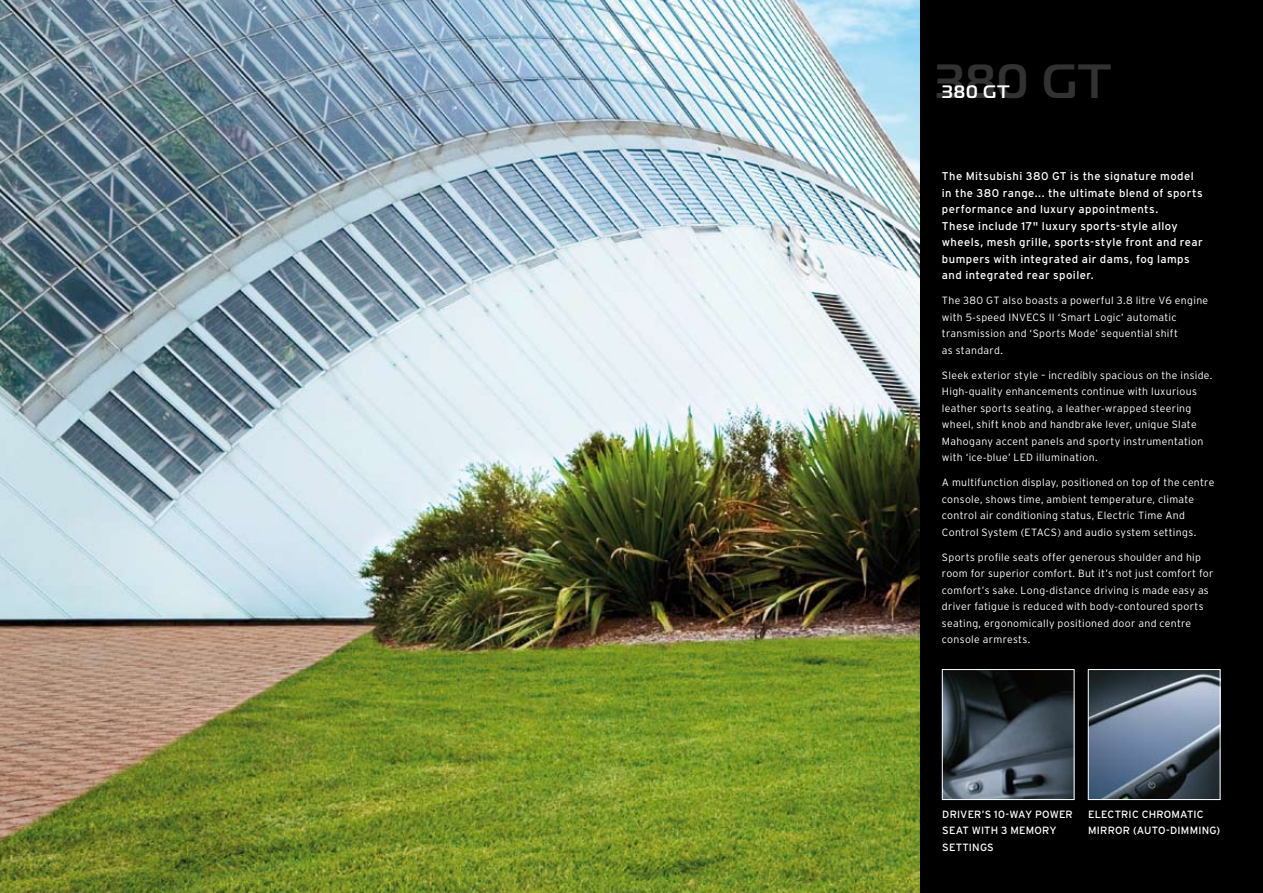
<style>
.page{position:relative;width:1263px;height:893px;background:#fff}
.page>*{position:absolute;margin:0;border:0;box-sizing:border-box;transform-origin:0 0}
.t1{font:700 48px "Magistral A";color:#fff}
.t2{font:700 18px "Magistral A";color:#fff}
.t3{font:11.25px/16.5px "Interstate";letter-spacing:.035em;color:#fff}
.t4{font:300 10.5px/16.5px "Interstate";letter-spacing:.03em;color:#fff}
.t5{font:10.5px/16.5px "Interstate";letter-spacing:.015em;color:#fff;text-align:center}
</style>
<div class="page">
<img style="left:0;top:0;width:921px;height:893px">
<div style="left:921px;top:0;width:342px;height:893px;background:#000"></div>
<img style="left:1090px;top:671px;width:128px;height:127px">
<div style="left:1088px;top:669px;width:132px;height:131px;border:1px solid #fff"></div>
<img style="left:944px;top:671px;width:128px;height:127px">
<div style="left:942px;top:669px;width:132px;height:131px;border:1px solid #fff"></div>
<h1 class="t1" style="left:934px;top:51px;width:178px">380 GT</h1>
<p class="t2" style="left:942px;top:80px;width:69px">380 GT</p>
<p class="t3" style="left:942px;top:168px;width:263px">The M itsubishi 380 GT is the signature model in the 380 range... the ultimate blend of sports performance and luxury appointments.<br>These include 17" luxury sports-style alloy wheels, mesh grille, sports-style front and rear bumpers with integrated air dams, fog lamps and integrated rear spoiler.</p>
<p class="t4" style="left:942px;top:292px;width:268px">The 380 GT also boasts a powerful 3.8 litre V6 engine with 5-speed INVECS II ‘Smart Logic’ automatic transmission and ‘Sports Mode’ sequential shift<br>as standard.</p>
<p class="t4" style="left:942px;top:367px;width:272px">Sleek exterior style – incredibly spacious on the inside.<br>High-quality enhancements continue with luxurious leather sports seating, a leather-wrapped steering wheel, shift knob and handbrake lever, unique Slate Mahogany accent panels and sporty instrumentation with ‘ice-blue’ LED illumination.</p>
<p class="t4" style="left:942px;top:474px;width:274px">A multifunction display, positioned on top of the centre console, shows time, ambient temperature, climate control air conditioning status, Electric Time And Control System (ETACS) and audio system settings.</p>
<p class="t4" style="left:942px;top:549px;width:273px">Sports profile seats offer generous shoulder and hip room for superior comfort. But it’s not just comfort for comfort’s sake. Long-distance driving is made easy as driver fatigue is reduced with body-contoured sports seating, ergonomically positioned door and centre console armrests.</p>
<p class="t5" style="left:942px;top:806px;width:109px">DRIVER’S 10-WAY POWE</p>
<p class="t5" style="left:1065px;top:806px;width:9px">R</p>
<p class="t5" style="left:942px;top:822px;width:77px">SEAT WITH 3 MEMO</p>
<p class="t5" style="left:1042px;top:822px;width:16px">RY</p>
<p class="t5" style="left:942px;top:839px;width:52px">SETTIN GS</p>
<p class="t5" style="left:1088px;top:806px;width:133px">CTRIC CH ROMATIC<br>M IRROR (AUTO-DIMM ING)</p>
<p class="t5" style="left:1088px;top:806px;width:7px">ELE</p>
</div>
